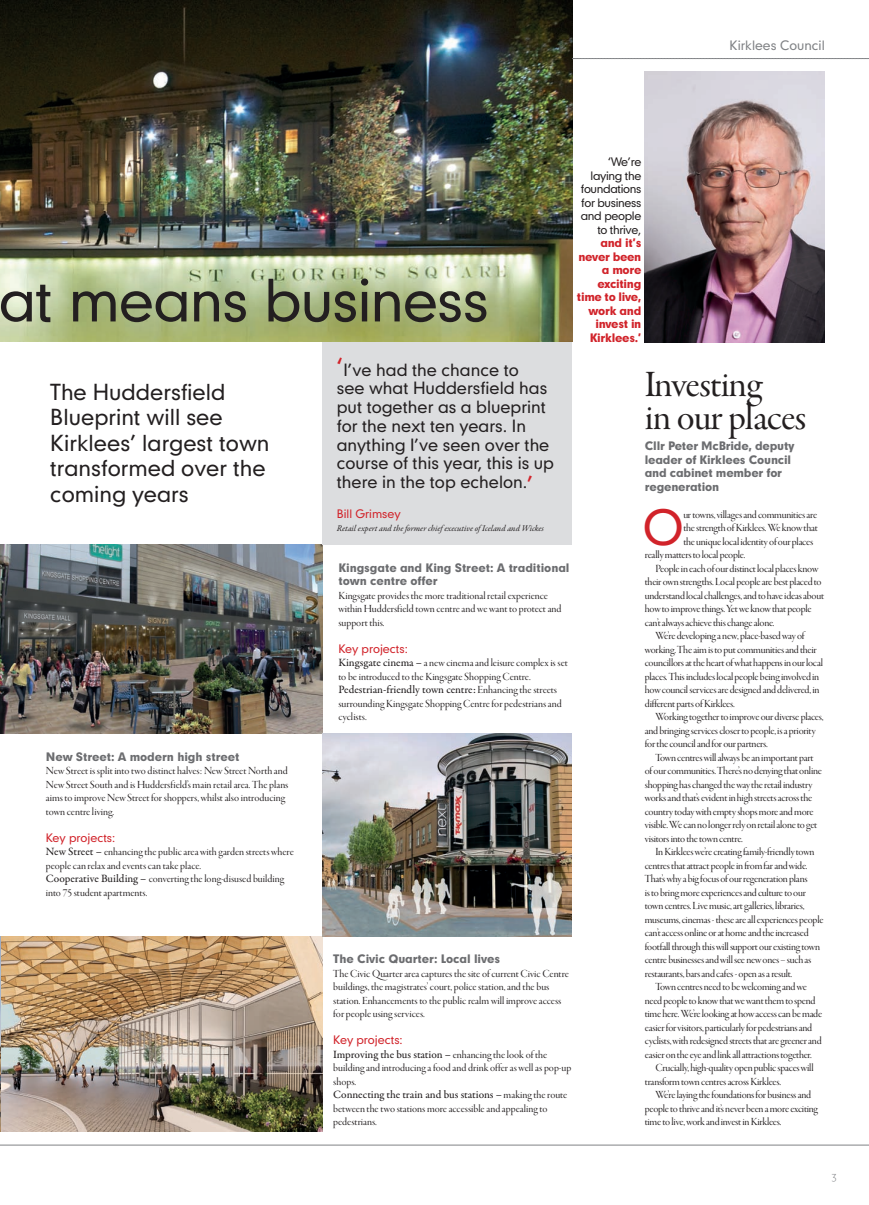
<style>
.page{position:relative;width:869px;height:1205px;background:#fff}
.page>*{position:absolute;margin:0;border:0;box-sizing:border-box;transform-origin:0 0}
.main_heading{font:56.25px "Geometric 706 BT Medium B";letter-spacing:-.015em;color:#231f20}
.Supplement_body_copy{font:46.62px "Geometric 706 BT Medium B";color:#d1232a}
.new_sub_main_head{font:37.5px/32.5px "Garamond Premr Pro Subh";letter-spacing:-.02em;color:#231f20}
.second_standfirst{font:21.25px/25.5px "Geometric 706 BT Medium B";color:#231f20}
.body_text_no_indent{font:16.25px/18.8px "Geometric 706 BT Medium B";color:#231f20}
.t1{font:12.5px "Geometric 706 BT Medium B";color:#808285}
.body_text{font:11.25px/13.5px "Garamond Premr Pro Disp";letter-spacing:-.02em;color:#231f20}
.body_text_no_indent-2{font:11.25px/13.5px "Garamond Premr Pro Disp";color:#231f20}
._9pt_sub_head{font:11.25px/13.5px "Geometric 706 BT Black B";letter-spacing:-.01em;color:#6c6d70}
.Supplement_body_copy-2{font:11.25px "Garamond Premr Pro Disp";letter-spacing:-.02em;color:#231f20}
.body_text-2{font:11.25px/13.5px "Geometric 706 BT Black B";letter-spacing:-.03em;color:#d1232a;text-align:right}
.body_text_no_indent-3{font:11.25px "Geometric 706 BT Medium B";color:#d1232a}
.t2{font:300 11.25px "Gill Sans MT Pro";color:#808285}
.body_text_no_indent-4{font:italic 8.75px "Garamond Premr Pro";color:#231f20}
.s1{font-family:"Geometric 706 BT Medium B";color:#231f20}
.s2{font-family:"Garamond Premr Pro";font-weight:500}
.s3{font-size:23.75px;color:#d1232a}
.s4{font-size:22.5px;color:#d1232a}
</style>
<div class="page">
<hr style="left:0;top:1144px;width:869px;height:1px;background:#808285">
<img style="left:0;top:936px;width:323px;height:195px">
<img style="left:0;top:0;width:572px;height:342px">
<img style="left:0;top:544px;width:323px;height:189px">
<img style="left:323px;top:733px;width:249px;height:203px">
<div style="left:323px;top:342px;width:249px;height:202px;background:#dcdddf"></div>
<img style="left:645px;top:72px;width:179px;height:270px">
<svg style="left:572px;top:58px;width:297px;height:1px"></svg>
<p class="main_heading" style="left:-1px;top:263px;width:492px">at means business</p>
<p class="body_text-2" style="left:577px;top:155px;width:66px"><span class="s1">‘We’re laying the foundations for business and people to thrive, </span>and it’s never been a more exciting time to live, work and invest in<br>Kirklees.’</p>
<p class="t1" style="left:729px;top:37px;width:97px">Kirklees Council</p>
<p class="second_standfirst" style="left:50px;top:378px;width:221px">The Huddersfield<br>Blueprint will see<br>Kirklees’ largest town transformed over the coming years</p>
<p class="_9pt_sub_head" style="left:46px;top:749px;width:195px">New Street: A modern high street</p>
<p class="body_text_no_indent-2" style="left:46px;top:764px;width:244px">New Street is split into two distinct halves: New Street North and New Street South and is Huddersfield’s main retail area. The plans aims to improve New Street for shoppers, whilst also introducing town centre living.</p>
<p class="body_text_no_indent-3" style="left:46px;top:830px;width:71px">Key projects:</p>
<p class="body_text_no_indent-2" style="left:46px;top:845px;width:249px"><span class="s2">New Street –</span> enhancing the public area with garden streets where people can relax and events can take place.</p>
<p class="body_text_no_indent-2" style="left:46px;top:872px;width:240px"><span class="s2">Cooperative Building –</span> converting the long-disused building into 75 student apartments.</p>
<p class="body_text_no_indent" style="left:337px;top:359px;width:219px"><span class="s3">‘</span>I’ve had the chance to<br>see what Huddersfield has put together as a blueprint for the next ten years. In anything I’ve seen over the course of this year, this is up there in the top echelon.<span class="s4">’</span></p>
<p class="body_text_no_indent-3" style="left:337px;top:506px;width:65px">Bill Grimsey</p>
<p class="body_text_no_indent-4" style="left:337px;top:523px;width:208px">Retail expert and the former chief executive of Iceland and Wickes</p>
<p class="_9pt_sub_head" style="left:338px;top:560px;width:233px">Kingsgate and King Street: A traditional town centre offer</p>
<p class="body_text_no_indent-2" style="left:338px;top:589px;width:225px">Kingsgate provides the more traditional retail experience within Huddersfield town centre and we want to protect and support this.</p>
<p class="body_text_no_indent-3" style="left:338px;top:641px;width:71px">Key projects:</p>
<p class="body_text_no_indent-2" style="left:338px;top:656px;width:231px"><span class="s2">Kingsgate cinema –</span> a new cinema and leisure complex is set to be introduced to the Kingsgate Shopping Centre.</p>
<p class="body_text_no_indent-2" style="left:338px;top:683px;width:225px"><span class="s2">Pedestrian-friendly town centre:</span> Enhancing the streets surrounding Kingsgate Shopping Centre for pedestrians and cyclists.</p>
<p class="_9pt_sub_head" style="left:333px;top:951px;width:168px">The Civic Quarter: Local lives</p>
<p class="body_text_no_indent-2" style="left:333px;top:967px;width:237px">The Civic Quarter area captures the site of current Civic Centre buildings, the magistrates’ court, police station, and the bus station. Enhancements to the public realm will improve access for people using services.</p>
<p class="body_text_no_indent-3" style="left:333px;top:1032px;width:71px">Key projects:</p>
<p class="body_text_no_indent-2" style="left:333px;top:1048px;width:240px"><span class="s2">Improving the bus station –</span> enhancing the look of the building and introducing a food and drink offer as well as pop-up shops.</p>
<p class="body_text_no_indent-2" style="left:333px;top:1088px;width:236px"><span class="s2">Connecting the train and bus stations –</span> making the route between the two stations more accessible and appealing to pedestrians.</p>
<p class="new_sub_main_head" style="left:645px;top:370px;width:163px">Investing<br>in our places</p>
<p class="_9pt_sub_head" style="left:645px;top:438px;width:151px">Cllr Peter McBride, deputy leader of Kirklees Council and cabinet member for regeneration</p>
<p class="Supplement_body_copy" style="left:643px;top:496px;width:43px">O</p>
<p class="Supplement_body_copy-2" style="left:683px;top:508px;width:135px">ur towns, villages and communities are</p>
<p class="Supplement_body_copy-2" style="left:683px;top:521px;width:136px">the strength of Kirklees. We know that</p>
<p class="Supplement_body_copy-2" style="left:683px;top:535px;width:131px">the unique local identity of our places</p>
<p class="Supplement_body_copy-2" style="left:645px;top:548px;width:102px">really matters to local people.</p>
<p class="body_text" style="left:645px;top:562px;width:181px;text-indent:11px">People in each of our distinct local places know their own strengths. Local people are best placed to understand local challenges, and to have ideas about how to improve things. Yet we know that people can’t always achieve this change alone.</p>
<p class="body_text" style="left:645px;top:629px;width:180px;text-indent:11px">We’re developing a new, place-based way of working. The aim is to put communities and their councillors at the heart of what happens in our local places. This includes local people being involved in how council services are designed and delivered, in different parts of Kirklees.</p>
<p class="body_text" style="left:645px;top:710px;width:180px;text-indent:11px">Working together to improve our diverse places, and bringing services closer to people, is a priority for the council and for our partners.</p>
<p class="body_text" style="left:645px;top:751px;width:179px;text-indent:11px">Town centres will always be an important part of our communities. There’s no denying that online shopping has changed the way the retail industry works and that’s evident in high streets across the country today with empty shops more and more visible. We can no longer rely on retail alone to get visitors into the town centre.</p>
<p class="body_text" style="left:645px;top:845px;width:180px;text-indent:11px">In Kirklees we’re creating family-friendly town centres that attract people in from far and wide.<br>That’s why a big focus of our regeneration plans<br>is to bring more experiences and culture to our town centres. Live music, art galleries, libraries, museums, cinemas - these are all experiences people can’t access online or at home and the increased footfall through this will support our existing town centre businesses and will see new ones – such as restaurants, bars and cafes - open as a result.</p>
<p class="body_text" style="left:645px;top:980px;width:179px;text-indent:11px">Town centres need to be welcoming and we need people to know that we want them to spend time here. We’re looking at how access can be made easier for visitors, particularly for pedestrians and cyclists, with redesigned streets that are greener and easier on the eye and link all attractions together.</p>
<p class="body_text" style="left:645px;top:1061px;width:170px;text-indent:11px">Crucially, high-quality open public spaces will transform town centres across Kirklees.</p>
<p class="body_text" style="left:645px;top:1088px;width:175px;text-indent:11px">We’re laying the foundations for business and people to thrive and it’s never been a more exciting time to live, work and invest in Kirklees.</p>
<p class="t2" style="left:831px;top:1168px;width:7px">3</p>
</div>
